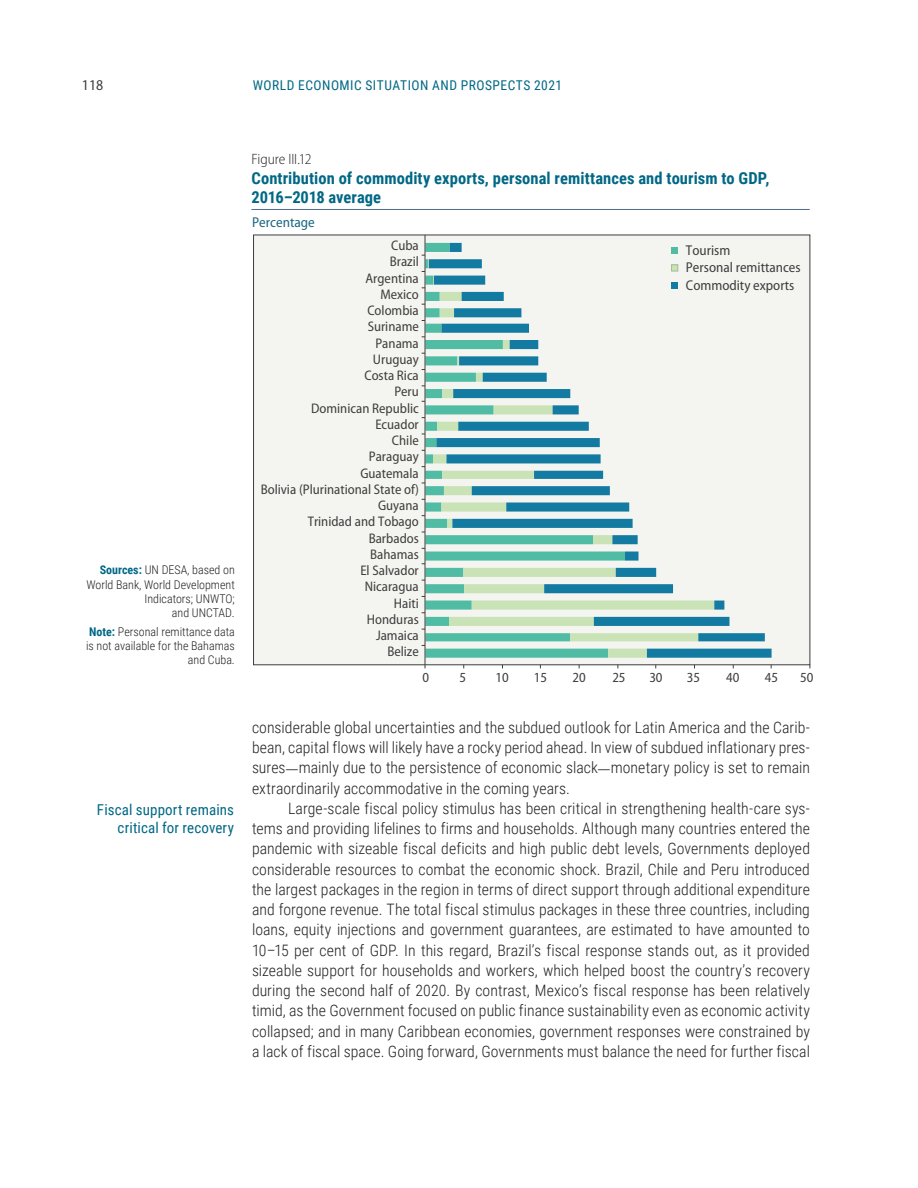
<style>
.page{position:relative;width:918px;height:1188px;background:#fff}
.page>*{position:absolute;margin:0;border:0;box-sizing:border-box;transform-origin:0 0}
.Figure_head_2{font:700 16.5px/19.5px "Roboto Condensed";letter-spacing:.005em;color:#006885}
.Body_Text{font:300 15.75px/20.2px "Roboto Condensed";letter-spacing:.005em;color:#231f20;text-align:justify}
.Sidebar_text{font:15px/18px "Roboto Condensed";letter-spacing:.01em;color:#006885;text-align:right}
.Figure_head_1{font:300 semi-condensed 15px "Myriad Pro";letter-spacing:-.005em;color:#231f20}
.t1{font:semi-condensed 15px "Myriad Pro";color:#3e3e3f}
.t2{font:semi-condensed 14.25px/17.5px "Myriad Pro";color:#3e3e3f}
.t3{font:semi-condensed 14.25px "Myriad Pro";color:#196682}
.t4{font:semi-condensed 13.95px "Myriad Pro";color:#3e3e3f}
.t5{font:13.5px "Roboto Condensed";letter-spacing:.035em;color:#006885}
.Source_text{font:300 12px/14.2px "Roboto Condensed";color:#231f20;text-align:right}
.s1{font-weight:700;color:#006885}
.s2{font-family:"Adobe Garamond Pro";font-weight:400}
</style>
<div class="page">
<hr style="left:251px;top:209px;width:559px;height:1px;background:#4d6a8d">
<div style="left:254px;top:235px;width:556px;height:430px;background:#f4f4f0"></div>
<svg style="left:429px;top:243px;width:343px;height:415px"></svg>
<hr style="left:425px;top:235px;width:1px;height:430px;background:#3e3e3f">
<svg style="left:672px;top:247px;width:6px;height:6px"></svg>
<div style="left:671px;top:264px;width:7px;height:7px;border:1px solid #a5bc95"></div>
<svg style="left:672px;top:283px;width:6px;height:6px"></svg>
<p class="t1" style="left:82px;top:77px;width:23px">118</p>
<p class="t5" style="left:253px;top:76px;width:311px">WORLD ECONOMIC SITUATION AND PROSPECTS 2021</p>
<p class="Figure_head_1" style="left:251px;top:151px;width:62px">Figure III.12</p>
<p class="Figure_head_2" style="left:251px;top:167px;width:520px">Contribution of commodity exports, personal remittances and tourism to GDP,<br>2016–2018 average</p>
<p class="t3" style="left:252px;top:215px;width:64px">Percentage</p>
<p class="t4" style="left:391px;top:238px;width:29px">Cuba</p>
<p class="t2" style="left:686px;top:242px;width:116px">Tourism<br>Personal remittances<br>Commodity exports</p>
<p class="t4" style="left:390px;top:254px;width:31px">Brazil</p>
<p class="t4" style="left:366px;top:270px;width:55px">Argentina</p>
<p class="t4" style="left:381px;top:287px;width:40px">Mexico</p>
<p class="t4" style="left:367px;top:303px;width:53px">Colombia</p>
<p class="t4" style="left:368px;top:319px;width:53px">Suriname</p>
<p class="t4" style="left:375px;top:335px;width:45px">Panama</p>
<p class="t4" style="left:373px;top:352px;width:47px">Uruguay</p>
<p class="t4" style="left:364px;top:368px;width:56px">Costa Rica</p>
<p class="t4" style="left:394px;top:384px;width:26px">Peru</p>
<p class="t4" style="left:311px;top:400px;width:109px">Dominican Republic</p>
<p class="t4" style="left:375px;top:417px;width:45px">Ecuador</p>
<p class="t4" style="left:392px;top:433px;width:28px">Chile</p>
<p class="t4" style="left:369px;top:449px;width:52px">Paraguay</p>
<p class="t4" style="left:360px;top:465px;width:60px">Guatemala</p>
<p class="t4" style="left:261px;top:482px;width:160px">Bolivia (Plurinational State of)</p>
<p class="t4" style="left:378px;top:498px;width:42px">Guyana</p>
<p class="t4" style="left:308px;top:514px;width:113px">Trinidad and Tobago</p>
<p class="t4" style="left:369px;top:530px;width:52px">Barbados</p>
<p class="Source_text" style="left:87px;top:563px;width:150px"><span class="s1">Sources:</span> UN DESA, based on<br>World Bank, World Development<br>Indicators; UNWTO;<br>and UNCTAD.</p>
<p class="Source_text" style="left:86px;top:624px;width:150px"><span class="s1">Note:</span> Personal remittance data is not available for the Bahamas and Cuba.</p>
<p class="Sidebar_text" style="left:97px;top:800px;width:139px">Fiscal support remains critical for recovery</p>
<p class="t4" style="left:370px;top:547px;width:50px">Bahamas</p>
<p class="t4" style="left:360px;top:563px;width:60px">El Salvador</p>
<p class="t4" style="left:365px;top:579px;width:56px">Nicaragua</p>
<p class="t4" style="left:394px;top:595px;width:26px">Haiti</p>
<p class="t4" style="left:367px;top:612px;width:54px">Honduras</p>
<p class="t4" style="left:376px;top:628px;width:44px">Jamaica</p>
<p class="t4" style="left:387px;top:644px;width:33px">Belize</p>
<p class="t4" style="left:423px;top:669px;width:8px">0</p>
<p class="t4" style="left:460px;top:669px;width:8px">5</p>
<p class="t4" style="left:495px;top:669px;width:15px">10</p>
<p class="t4" style="left:534px;top:669px;width:15px">15</p>
<p class="t4" style="left:572px;top:669px;width:15px">20</p>
<p class="t4" style="left:612px;top:669px;width:15px">25</p>
<p class="t4" style="left:649px;top:669px;width:15px">30</p>
<p class="t4" style="left:687px;top:669px;width:15px">35</p>
<p class="t4" style="left:726px;top:669px;width:15px">40</p>
<p class="t4" style="left:765px;top:669px;width:15px">45</p>
<p class="t4" style="left:800px;top:669px;width:15px">50</p>
<p class="Body_Text" style="left:252px;top:717px;width:559px">considerable global uncertainties and the subdued outlook for Latin America and the Carib&shy;bean, capital flows will likely have a rocky period ahead. In view of subdued inflationary pres&shy;sures<span class="s2">-</span>mainly due to the persistence of economic slack<span class="s2">-</span>monetary policy is set to remain extraordinarily accommodative in the coming years.</p>
<p class="Body_Text" style="left:252px;top:798px;width:560px;text-indent:36px">Large-scale fiscal policy stimulus has been critical in strengthening health-care sys&shy;tems and providing lifelines to firms and households. Although many countries entered the pandemic with sizeable fiscal deficits and high public debt levels, Governments deployed considerable resources to combat the economic shock. Brazil, Chile and Peru introduced the largest packages in the region in terms of direct support through additional expenditure and forgone revenue. The total fiscal stimulus packages in these three countries, including loans, equity injections and government guarantees, are estimated to have amounted to 10–15 per cent of GDP. In this regard, Brazil’s fiscal response stands out, as it provided sizeable support for households and workers, which helped boost the country’s recovery during the second half of 2020. By contrast, Mexico’s fiscal response has been relatively timid, as the Government focused on public finance sustainability even as economic activity collapsed; and in many Caribbean economies, government responses were constrained by a lack of fiscal space. Going forward, Governments must balance the need for further fiscal</p>
</div>
